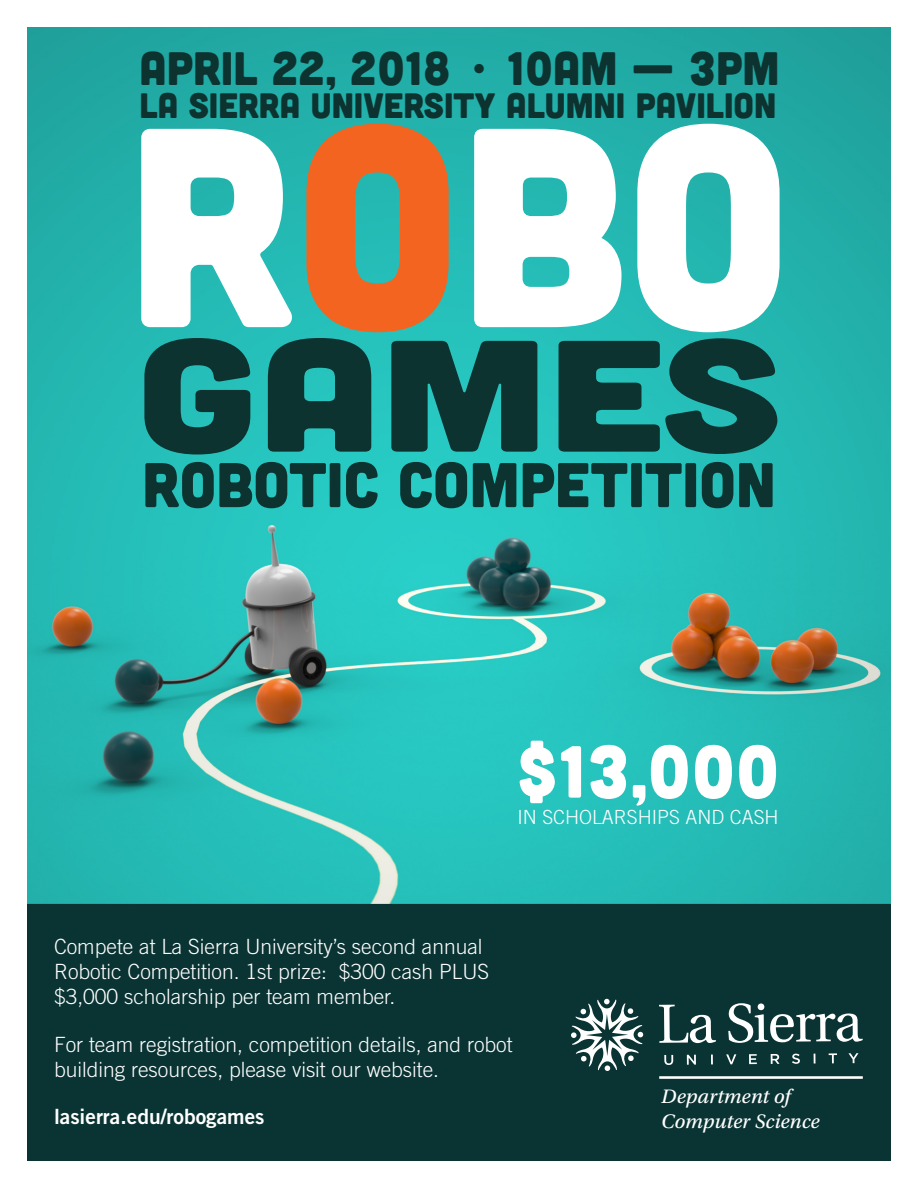
<style>
.page{position:relative;width:918px;height:1188px;background:#fff}
.page>*{position:absolute;margin:0;border:0;box-sizing:border-box;transform-origin:0 0}
.Big_title{font:283.35px "Cubano";color:#fff}
.t1{font:158.25px "Cubano";color:#0d3331;scale:1.33 1}
.Money{font:73.5px "Cubano";color:#fff}
.Subtitle{font:63px "Cubano";color:#0d3331}
.Date{font:46.8px "Cubano";color:#0d3331}
.Place{font:35.25px "Cubano";color:#0d3331}
.Description{font:300 21px/25.2px "Trade Gothic LT Std";color:#fff}
.Description-2{font:21px "Trade Gothic LT Std Bd 2";color:#fff}
.t2{font:20.7px/24.8px "Utopia Std Capt It";color:#fff}
.Desc-big{font:300 19.5px "Trade Gothic LT Std";color:#fff}
.s1{color:#f36421}
</style>
<div class="page">
<img style="left:27px;top:27px;width:864px;height:1134px">
<svg style="left:571px;top:999px;width:72px;height:72px"></svg>
<svg style="left:659px;top:1003px;width:204px;height:62px;background:#3a5c5b"></svg>
<hr style="left:659px;top:1076px;width:204px;height:3px;background:#fff">
<p class="Date" style="left:140px;top:38px;width:642px">APRIL 22, 2018 • 10AM — 3PM</p>
<p class="Place" style="left:140px;top:82px;width:638px">LA SIERRA UNIVERSITY ALUMNI PAVILION</p>
<p class="Big_title" style="left:127px;top:45px;width:665px">R<span class="s1">O</span>BO</p>
<p class="t1" style="left:136px;top:294px;width:487px">GAMES</p>
<p class="Subtitle" style="left:142px;top:444px;width:635px">ROBOTIC COMPETITION</p>
<p class="Money" style="left:516px;top:725px;width:265px">$13,000</p>
<p class="Desc-big" style="left:517px;top:806px;width:263px">IN SCHOLARSHIPS AND CASH</p>
<p class="Description" style="left:54px;top:933px;width:437px">Compete at La Sierra University’s second annual<br>Robotic Competition. 1st prize: $300 cash PLUS $3,000 scholarship per team member.</p>
<p class="Description" style="left:54px;top:1031px;width:460px">For team registration, competition details, and robot building resources, please visit our website.</p>
<p class="Description-2" style="left:54px;top:1104px;width:212px">lasierra.edu/robogames</p>
<p class="t2" style="left:661px;top:1084px;width:160px">Department of<br>Computer Science</p>
</div>
